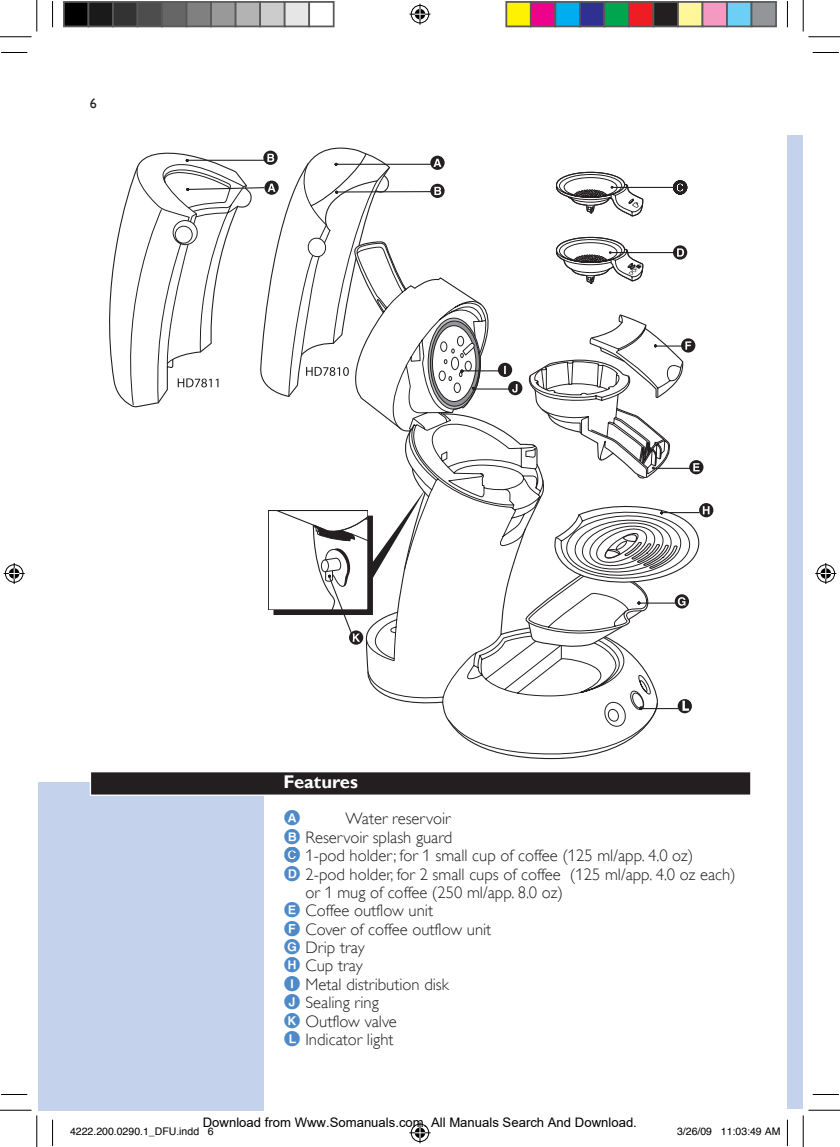
<style>
.page{position:relative;width:840px;height:1147px;background:#fff}
.page>*{position:absolute;margin:0;border:0;box-sizing:border-box;transform-origin:0 0}
.t1{font:700 18.38px "Gill Sans Alt One WGL";color:#fff}
.t2{font:16.62px "Gill Sans Alt One WGL Light";color:#231f20}
.t3{font:16.62px "Bolletjesfonta Plain";color:#4f8ac8}
.t4{font:14px "Gill Sans Alt One WGL";color:#231f20}
.t5{font:13.12px "Arial";color:#000}
.t6{font:10.5px "Helvetica";color:#000}
.s1{font-family:"Bolletjesfonta Plain";color:#4f8ac8}
</style>
<div class="page">
<div style="left:787px;top:135px;width:15px;height:974px;background:#c4d3eb"></div>
<svg style="left:366px;top:253px;width:292px;height:506px"></svg>
<hr style="left:336px;top:164px;width:96px;height:1px;background:#231f20">
<hr style="left:337px;top:191px;width:95px;height:1px;background:#231f20">
<hr style="left:462px;top:370px;width:37px;height:1px;background:#231f20">
<hr style="left:473px;top:388px;width:38px;height:1px;background:#231f20">
<svg style="left:430px;top:156px;width:14px;height:14px"></svg>
<svg style="left:430px;top:184px;width:14px;height:14px"></svg>
<hr style="left:640px;top:708px;width:38px;height:1px;background:#231f20">
<svg style="left:677px;top:699px;width:14px;height:14px"></svg>
<svg style="left:681px;top:700px;width:8px;height:11px"></svg>
<svg style="left:109px;top:225px;width:40px;height:183px"></svg>
<svg style="left:525px;top:503px;width:188px;height:145px"></svg>
<svg style="left:628px;top:690px;width:16px;height:21px"></svg>
<svg style="left:268px;top:488px;width:158px;height:157px"></svg>
<svg style="left:120px;top:147px;width:270px;height:258px"></svg>
<svg style="left:427px;top:317px;width:53px;height:93px"></svg>
<hr style="left:611px;top:187px;width:62px;height:1px;background:#231f20">
<hr style="left:611px;top:252px;width:63px;height:1px;background:#231f20">
<svg style="left:672px;top:180px;width:15px;height:14px"></svg>
<svg style="left:672px;top:245px;width:15px;height:15px"></svg>
<svg style="left:555px;top:171px;width:88px;height:117px"></svg>
<svg style="left:497px;top:315px;width:206px;height:164px"></svg>
<div style="left:38px;top:782px;width:225px;height:328px;background:#c4d3eb"></div>
<div style="left:90px;top:771px;width:659px;height:25px;background:#858383"></div>
<div style="left:91px;top:772px;width:658px;height:22px;background:#231f20"></div>
<svg style="left:1px;top:52px;width:26px;height:1px"></svg>
<svg style="left:812px;top:52px;width:26px;height:1px"></svg>
<svg style="left:1px;top:1094px;width:26px;height:1px"></svg>
<svg style="left:812px;top:1094px;width:26px;height:1px"></svg>
<svg style="left:52px;top:1px;width:1px;height:26px"></svg>
<svg style="left:52px;top:1119px;width:1px;height:27px"></svg>
<svg style="left:786px;top:1px;width:1px;height:26px"></svg>
<svg style="left:786px;top:1120px;width:1px;height:26px"></svg>
<hr style="left:0;top:36px;width:32px;height:1px;background:#000">
<hr style="left:808px;top:36px;width:31px;height:1px;background:#000">
<hr style="left:0;top:1110px;width:32px;height:1px;background:#000">
<hr style="left:808px;top:1110px;width:31px;height:1px;background:#000">
<hr style="left:36px;top:0;width:1px;height:32px;background:#000">
<hr style="left:36px;top:1115px;width:1px;height:32px;background:#000">
<hr style="left:802px;top:0;width:1px;height:32px;background:#000">
<hr style="left:802px;top:1115px;width:1px;height:32px;background:#000">
<svg style="left:409px;top:4px;width:21px;height:21px"></svg>
<svg style="left:409px;top:1122px;width:21px;height:21px"></svg>
<svg style="left:4px;top:563px;width:21px;height:21px"></svg>
<svg style="left:815px;top:563px;width:20px;height:21px"></svg>
<div style="left:64px;top:2px;width:24px;height:24px;background:#000"></div>
<div style="left:63px;top:1px;width:26px;height:26px;border:2px solid #595959"></div>
<div style="left:88px;top:2px;width:25px;height:24px;background:#1a1a1a"></div>
<div style="left:88px;top:1px;width:26px;height:26px;border:2px solid #595959"></div>
<div style="left:113px;top:2px;width:24px;height:24px;background:#333"></div>
<div style="left:112px;top:1px;width:26px;height:26px;border:2px solid #595959"></div>
<div style="left:137px;top:2px;width:25px;height:24px;background:#4d4d4d"></div>
<div style="left:136px;top:1px;width:27px;height:26px;border:2px solid #595959"></div>
<div style="left:162px;top:2px;width:24px;height:24px;background:#666"></div>
<div style="left:161px;top:1px;width:26px;height:26px;border:2px solid #595959"></div>
<div style="left:186px;top:2px;width:25px;height:24px;background:#808080"></div>
<div style="left:186px;top:1px;width:26px;height:26px;border:2px solid #595959"></div>
<div style="left:211px;top:2px;width:24px;height:24px;background:#999"></div>
<div style="left:210px;top:1px;width:26px;height:26px;border:2px solid #595959"></div>
<div style="left:235px;top:2px;width:25px;height:24px;background:#b3b3b3"></div>
<div style="left:234px;top:1px;width:27px;height:26px;border:2px solid #595959"></div>
<div style="left:260px;top:2px;width:24px;height:24px;background:#ccc"></div>
<div style="left:259px;top:1px;width:26px;height:26px;border:2px solid #595959"></div>
<div style="left:284px;top:2px;width:25px;height:24px;background:#e6e6e6"></div>
<div style="left:284px;top:1px;width:26px;height:26px;border:2px solid #595959"></div>
<div style="left:308px;top:1px;width:26px;height:26px;border:2px solid #595959"></div>
<div style="left:506px;top:2px;width:24px;height:24px;background:#fff101"></div>
<div style="left:505px;top:1px;width:26px;height:26px;border:2px solid #595959"></div>
<div style="left:530px;top:2px;width:25px;height:24px;background:#ed028c"></div>
<div style="left:529px;top:1px;width:27px;height:26px;border:2px solid #595959"></div>
<div style="left:555px;top:2px;width:24px;height:24px;background:#00aeef"></div>
<div style="left:554px;top:1px;width:26px;height:26px;border:2px solid #595959"></div>
<div style="left:579px;top:2px;width:25px;height:24px;background:#2e3092"></div>
<div style="left:578px;top:1px;width:27px;height:26px;border:2px solid #595959"></div>
<div style="left:604px;top:2px;width:24px;height:24px;background:#00a54f"></div>
<div style="left:603px;top:1px;width:26px;height:26px;border:2px solid #595959"></div>
<div style="left:628px;top:2px;width:25px;height:24px;background:#ee1d23"></div>
<div style="left:627px;top:1px;width:27px;height:26px;border:2px solid #595959"></div>
<div style="left:653px;top:2px;width:24px;height:24px;background:#231f20"></div>
<div style="left:652px;top:1px;width:26px;height:26px;border:2px solid #595959"></div>
<div style="left:677px;top:2px;width:25px;height:24px;background:#fff79a"></div>
<div style="left:676px;top:1px;width:27px;height:26px;border:2px solid #595959"></div>
<div style="left:702px;top:2px;width:24px;height:24px;background:#f499c2"></div>
<div style="left:701px;top:1px;width:26px;height:26px;border:2px solid #595959"></div>
<div style="left:726px;top:2px;width:25px;height:24px;background:#6bcff6"></div>
<div style="left:725px;top:1px;width:27px;height:26px;border:2px solid #595959"></div>
<div style="left:751px;top:2px;width:24px;height:24px;background:#939598"></div>
<div style="left:750px;top:1px;width:26px;height:26px;border:2px solid #595959"></div>
<p class="t4" style="left:90px;top:93px;width:8px">6</p>
<p class="t1" style="left:283px;top:769px;width:76px">Features</p>
<p class="t3" style="left:283px;top:810px;width:19px">A</p>
<p class="t2" style="left:345px;top:808px;width:107px">Water reservoir</p>
<p class="t2" style="left:283px;top:826px;width:170px"><span class="s1">B</span> Reservoir splash guard</p>
<p class="t2" style="left:283px;top:845px;width:411px"><span class="s1">C</span> 1-pod holder; for 1 small cup of coffee (125 ml/app. 4.0 oz)</p>
<p class="t2" style="left:283px;top:863px;width:453px"><span class="s1">D</span> 2-pod holder, for 2 small cups of coffee (125 ml/app. 4.0 oz each)</p>
<p class="t2" style="left:305px;top:881px;width:259px">or 1 mug of coffee (250 ml/app. 8.0 oz)</p>
<p class="t2" style="left:283px;top:900px;width:151px"><span class="s1">E</span> Coffee outflow unit</p>
<p class="t2" style="left:283px;top:918px;width:209px"><span class="s1">F</span> Cover of coffee outflow unit</p>
<p class="t2" style="left:283px;top:936px;width:83px"><span class="s1">G</span> Drip tray</p>
<p class="t2" style="left:283px;top:955px;width:81px"><span class="s1">H</span> Cup tray</p>
<p class="t2" style="left:283px;top:973px;width:167px"><span class="s1">I</span> Metal distribution disk</p>
<p class="t2" style="left:283px;top:991px;width:97px"><span class="s1">J</span> Sealing ring</p>
<p class="t2" style="left:283px;top:1010px;width:115px"><span class="s1">K</span> Outflow valve</p>
<p class="t2" style="left:283px;top:1028px;width:111px"><span class="s1">L</span> Indicator light</p>
<p class="t5" style="left:203px;top:1115px;width:435px">Download from Www.Somanuals.com. All Manuals Search And Download.</p>
<p class="t6" style="left:70px;top:1123px;width:145px">4222.200.0290.1_DFU.indd 6</p>
<p class="t6" style="left:676px;top:1123px;width:105px">3/26/09 11:03:49 AM</p>
</div>
